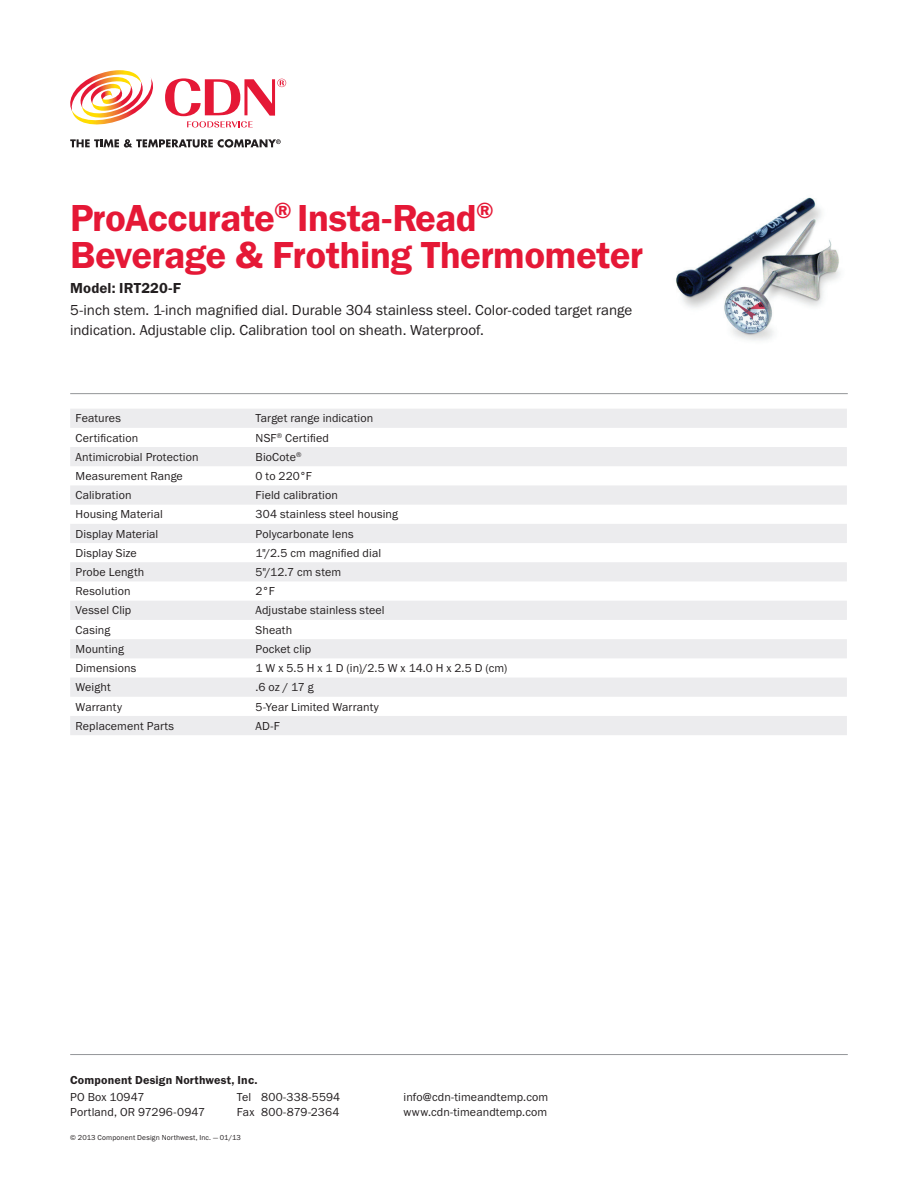
<style>
.page{position:relative;width:918px;height:1188px;background:#fff}
.page>*{position:absolute;margin:0;border:0;box-sizing:border-box;transform-origin:0 0}
.t1{font:600 39px/37.5px "Franklin Gothic";letter-spacing:-.015em;color:#e51836}
.t2{font:15px/19.5px "Franklin Gothic";color:#231f20}
.t3{font:600 15px "Franklin Gothic";letter-spacing:.005em;color:#231f20}
.t4{font:12px/15px "Franklin Gothic";letter-spacing:.01em;color:#231f20}
.t5{font:600 12px "Franklin Gothic";letter-spacing:.015em;color:#231f20}
.t6{font:7.5px "Franklin Gothic";letter-spacing:.02em;color:#231f20}
</style>
<div class="page">
<svg style="left:70px;top:409px;width:777px;height:326px;fill:#efeff0"></svg>
<img style="left:676px;top:197px;width:164px;height:144px">
<svg style="left:70px;top:139px;width:211px;height:9px"></svg>
<svg style="left:70px;top:70px;width:83px;height:55px"></svg>
<svg style="left:165px;top:78px;width:121px;height:50px"></svg>
<hr style="left:70px;top:1054px;width:778px;height:1px;background:#939598">
<hr style="left:70px;top:393px;width:778px;height:1px;background:#939598">
<h1 class="t1" style="left:70px;top:198px;width:575px">ProAccurate<sup>®</sup> Insta-Read<sup>®<br></sup>Beverage &amp; Frothing Thermometer</h1>
<p class="t3" style="left:70px;top:279px;width:113px">Model: IRT220-F</p>
<p class="t2" style="left:70px;top:300px;width:564px">5-inch stem. 1-inch magnified dial. Durable 304 stainless steel. Color-coded target range indication. Adjustable clip. Calibration tool on sheath. Waterproof.</p>
<p class="t4" style="left:76px;top:411px;width:47px">Features</p>
<p class="t4" style="left:256px;top:411px;width:119px">Target range indication</p>
<p class="t4" style="left:76px;top:430px;width:64px">Certification</p>
<p class="t4" style="left:256px;top:430px;width:75px">NSF<sup>®</sup> Certified</p>
<p class="t4" style="left:76px;top:449px;width:125px">Antimicrobial Protection</p>
<p class="t4" style="left:256px;top:449px;width:47px">BioCote<sup>®</sup></p>
<p class="t4" style="left:76px;top:468px;width:109px">Measurement Range</p>
<p class="t4" style="left:256px;top:468px;width:58px">0 to 220°F</p>
<p class="t4" style="left:76px;top:488px;width:57px">Calibration</p>
<p class="t4" style="left:256px;top:488px;width:84px">Field calibration</p>
<p class="t4" style="left:76px;top:507px;width:89px">Housing Material</p>
<p class="t4" style="left:256px;top:507px;width:144px">304 stainless steel housing</p>
<p class="t4" style="left:76px;top:526px;width:84px">Display Material</p>
<p class="t4" style="left:256px;top:526px;width:100px">Polycarbonate lens</p>
<p class="t4" style="left:76px;top:545px;width:63px">Display Size</p>
<p class="t4" style="left:256px;top:545px;width:127px">1"/2.5 cm magnified dial</p>
<p class="t4" style="left:76px;top:564px;width:70px">Probe Length</p>
<p class="t4" style="left:256px;top:564px;width:87px">5"/12.7 cm stem</p>
<p class="t4" style="left:76px;top:584px;width:57px">Resolution</p>
<p class="t4" style="left:256px;top:584px;width:21px">2°F</p>
<p class="t4" style="left:76px;top:603px;width:57px">Vessel Clip</p>
<p class="t4" style="left:256px;top:603px;width:131px">Adjustabe stainless steel</p>
<p class="t4" style="left:76px;top:622px;width:36px">Casing</p>
<p class="t4" style="left:256px;top:622px;width:38px">Sheath</p>
<p class="t4" style="left:76px;top:641px;width:50px">Mounting</p>
<p class="t4" style="left:256px;top:641px;width:57px">Pocket clip</p>
<p class="t4" style="left:76px;top:661px;width:62px">Dimensions</p>
<p class="t4" style="left:256px;top:661px;width:253px">1 W x 5.5 H x 1 D (in)/2.5 W x 14.0 H x 2.5 D (cm)</p>
<p class="t4" style="left:76px;top:680px;width:37px">Weight</p>
<p class="t4" style="left:256px;top:680px;width:60px">.6 oz / 17 g</p>
<p class="t4" style="left:76px;top:699px;width:48px">Warranty</p>
<p class="t4" style="left:256px;top:699px;width:125px">5-Year Limited Warranty</p>
<p class="t4" style="left:76px;top:718px;width:100px">Replacement Parts</p>
<p class="t4" style="left:256px;top:718px;width:26px">AD-F</p>
<p class="t5" style="left:70px;top:1073px;width:189px">Component Design Northwest, Inc.</p>
<p class="t4" style="left:70px;top:1089px;width:136px">PO Box 10947<br>Portland, OR 97296-0947</p>
<p class="t4" style="left:237px;top:1089px;width:105px">Tel 800-338-5594<br>Fax 800-879-2364</p>
<p class="t4" style="left:404px;top:1089px;width:146px">info@cdn-timeandtemp.com www.cdn-timeandtemp.com</p>
<p class="t6" style="left:70px;top:1133px;width:172px">© 2013 Component Design Northwest, Inc. — 01/13</p>
</div>
